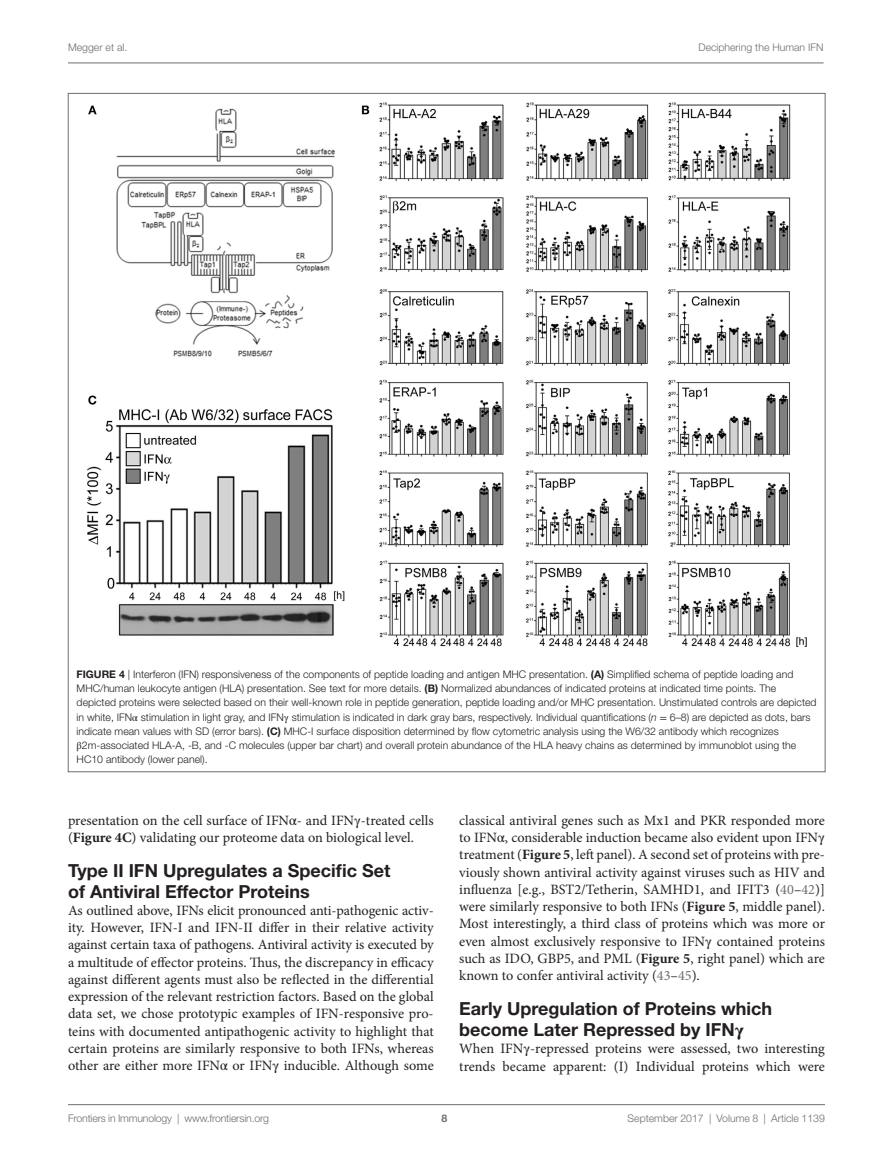
<style>
.page{position:relative;width:893px;height:1170px;background:#fff}
.page>*{position:absolute;margin:0;border:0;box-sizing:border-box;transform-origin:0 0}
.t1{font:700 18px/21px "Helvetica Neue LT Std";color:#231f20}
.t2{font:14.25px/17.2px "Minion Pro";color:#231f20}
.t3{font:300 10.5px/14.2px "Helvetica Neue LT Std";color:#231f20}
.t4{font:300 10.5px "Helvetica Neue LT Std";color:#6c6d70}
.t5{font:700 10.5px "Helvetica Neue LT Std";color:#6c6d70}
.s1{font-weight:700}
.s2{font-family:"STIX General";font-weight:400}
.s3{font-style:italic}
.s4{font-family:"STIX General"}
.s5{color:#6c6d70}
</style>
<div class="page">
<img style="left:87px;top:102px;width:720px;height:545px">
<hr style="left:68px;top:63px;width:756px;height:1px;background:#6c6d70">
<hr style="left:68px;top:1104px;width:757px;height:1px;background:#6c6d70">
<p class="t4" style="left:68px;top:41px;width:61px">Megger et al.</p>
<p class="t4" style="left:698px;top:41px;width:127px">Deciphering the Human IFN</p>
<p class="t3" style="left:77px;top:666px;width:741px"><span class="s1">Figure 4</span> | Interferon (IFN) responsiveness of the components of peptide loading and antigen MHC presentation. <span class="s1">(A)</span> Simplified schema of peptide loading and MHC/human leukocyte antigen (HLA) presentation. See text for more details. <span class="s1">(B)</span> Normalized abundances of indicated proteins at indicated time points. The depicted proteins were selected based on their well-known role in peptide generation, peptide loading and/or MHC presentation. Unstimulated controls are depicted in white, IFN<span class="s2">α</span> stimulation in light gray, and IFN<span class="s2">γ</span> stimulation is indicated in dark gray bars, respectively. Individual quantifications (<span class="s3">n</span> <span class="s2">=</span> 6–8) are depicted as dots, bars indicate mean values with SD (error bars). <span class="s1">(C)</span> MHC-I surface disposition determined by flow cytometric analysis using the W6/32 antibody which recognizes <span class="s2">β</span>2m-associated HLA-A, -B, and -C molecules (upper bar chart) and overall protein abundance of the HLA heavy chains as determined by immunoblot using the HC10 antibody (lower panel).</p>
<p class="t2" style="left:68px;top:811px;width:367px">presentation on the cell surface of IFN<span class="s4">α</span>- and IFN<span class="s4">γ</span>-treated cells (<span class="s1">Figure 4C</span>) validating our proteome data on biological level.</p>
<p class="t1" style="left:68px;top:859px;width:324px">Type II IFN Upregulates a Specific Set of Antiviral Effector Proteins</p>
<p class="t2" style="left:68px;top:901px;width:367px;text-align:justify">As outlined above, IFNs elicit pronounced anti-pathogenic activ&shy;ity. However, IFN-I and IFN-II differ in their relative activity against certain taxa of pathogens. Antiviral activity is executed by a multitude of effector proteins. Thus, the discrepancy in efficacy against different agents must also be reflected in the differential expression of the relevant restriction factors. Based on the global data set, we chose prototypic examples of IFN-responsive pro&shy;teins with documented antipathogenic activity to highlight that certain proteins are similarly responsive to both IFNs, whereas other are either more IFN<span class="s4">α</span> or IFN<span class="s4">γ</span> inducible. Although some</p>
<p class="t2" style="left:459px;top:811px;width:367px;text-align:justify">classical antiviral genes such as Mx1 and PKR responded more to IFN<span class="s4">α</span>, considerable induction became also evident upon IFN<span class="s4">γ </span>treatment (<span class="s1">Figure 5</span>, left panel). A second set of proteins with pre&shy;viously shown antiviral activity against viruses such as HIV and influenza [e.g., BST2/Tetherin, SAMHD1, and IFIT3 (<span class="s5">40</span>–<span class="s5">42</span>)] were similarly responsive to both IFNs (<span class="s1">Figure 5</span>, middle panel).<br>Most interestingly, a third class of proteins which was more or even almost exclusively responsive to IFN<span class="s4">γ</span> contained proteins such as IDO, GBP5, and PML (<span class="s1">Figure 5</span>, right panel) which are known to confer antiviral activity (<span class="s5">43</span>–<span class="s5">45</span>).</p>
<p class="t1" style="left:459px;top:997px;width:314px">Early Upregulation of Proteins which become Later Repressed by IFN<span class="s4">γ</span></p>
<p class="t2" style="left:459px;top:1040px;width:367px">When IFN<span class="s4">γ</span>-repressed proteins were assessed, two interesting trends became apparent: (I) Individual proteins which were</p>
<p class="t4" style="left:68px;top:1111px;width:203px">Frontiers in Immunology | www.frontiersin.org</p>
<p class="t4" style="left:628px;top:1111px;width:199px">September 2017 | Volume 8 | Article 1139</p>
<p class="t5" style="left:441px;top:1111px;width:7px">8</p>
</div>
